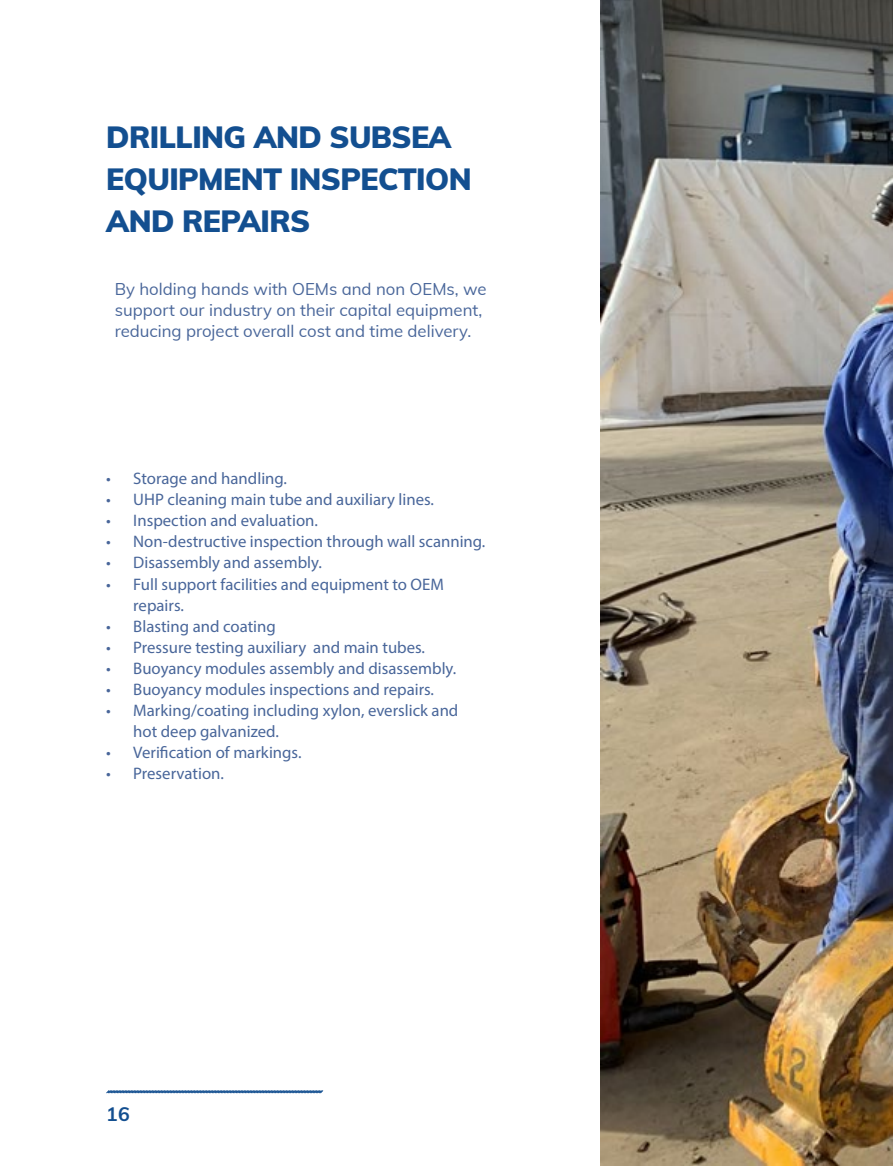
<style>
.page{position:relative;width:893px;height:1166px;background:#fff}
.page>*{position:absolute;margin:0;border:0;box-sizing:border-box;transform-origin:0 0}
.t1{font:900 30px/42px "Muli";letter-spacing:-.02em;color:#134f90}
.t2{font:700 19.5px "Muli";color:#134f90}
.t3{font:16.65px/21px "Myriad Pro";color:#49669a}
.t4{font:16.65px/21px "Muli";color:#49669a}
</style>
<div class="page">
<svg style="left:106px;top:1090px;width:218px;height:3px"></svg>
<img style="left:601px;top:0;width:292px;height:1165px">
<h1 class="t1" style="left:106px;top:115px;width:367px">DRILLING AND SUBSEA<br>EQUIPMENT INSPECTION<br>AND REPAIRS</h1>
<p class="t4" style="left:115px;top:278px;width:373px">By holding hands with OEMs and non OEMs, we support our industry on their capital equipment, reducing project overall cost and time delivery.</p>
<p class="t3" style="left:106px;top:468px;width:182px">• Storage and handling.</p>
<p class="t3" style="left:106px;top:489px;width:329px">• UHP cleaning main tube and auxiliary lines.</p>
<p class="t3" style="left:106px;top:510px;width:213px">• Inspection and evaluation.</p>
<p class="t3" style="left:106px;top:531px;width:381px">• Non-destructive inspection through wall scanning.</p>
<p class="t3" style="left:106px;top:552px;width:217px">• Disassembly and assembly.</p>
<p class="t3" style="left:133px;top:573px;width:312px;text-indent:-27px">• Full support facilities and equipment to OEM repairs.</p>
<p class="t3" style="left:106px;top:615px;width:171px">• Blasting and coating</p>
<p class="t3" style="left:106px;top:636px;width:320px">• Pressure testing auxiliary and main tubes.</p>
<p class="t3" style="left:106px;top:657px;width:351px">• Buoyancy modules assembly and disassembly.</p>
<p class="t3" style="left:106px;top:678px;width:329px">• Buoyancy modules inspections and repairs.</p>
<p class="t3" style="left:133px;top:699px;width:327px;text-indent:-27px">• Marking/coating including xylon, everslick and hot deep galvanized.</p>
<p class="t3" style="left:106px;top:741px;width:197px">• Verification of markings.</p>
<p class="t3" style="left:106px;top:762px;width:119px">• Preservation.</p>
<p class="t2" style="left:106px;top:1099px;width:25px">16</p>
</div>
